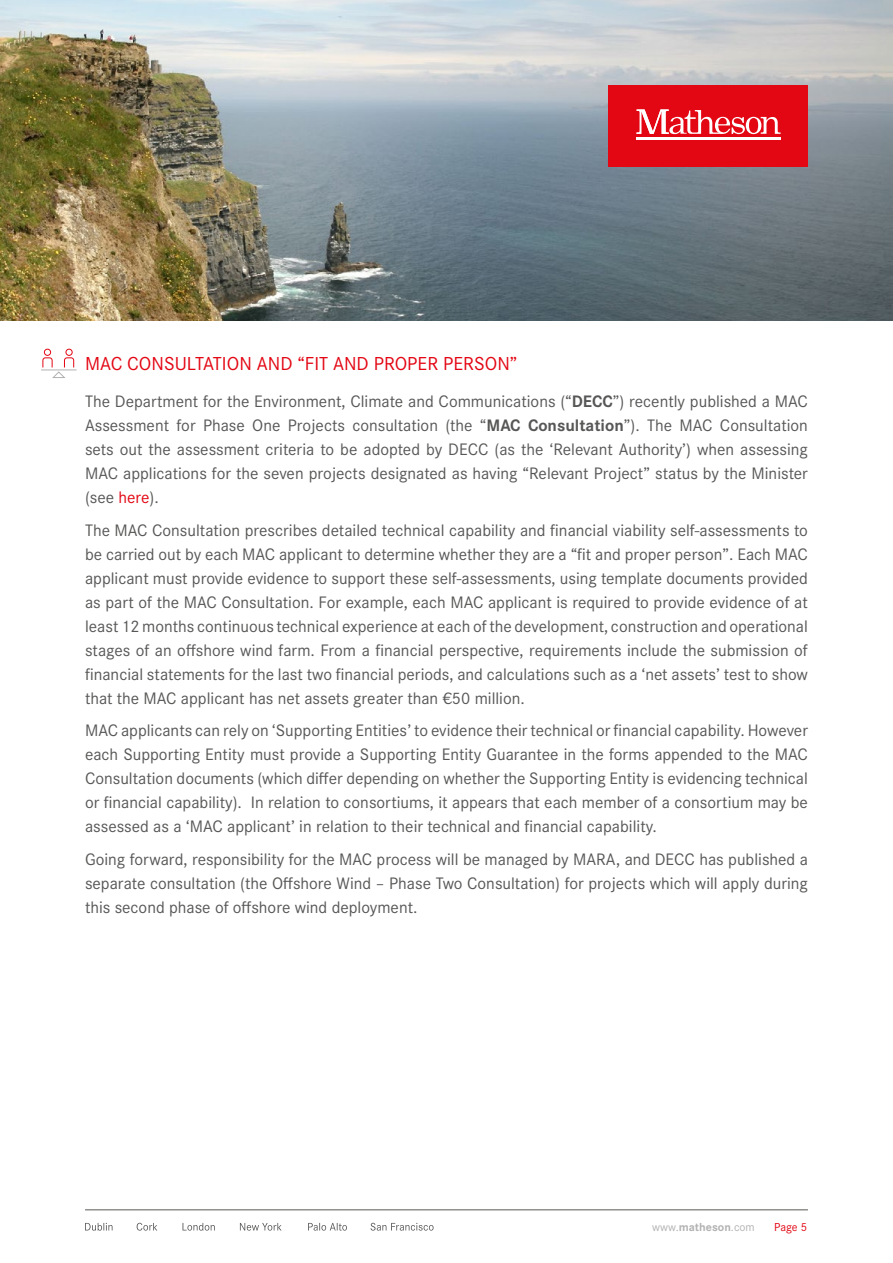
<style>
.page{position:relative;width:893px;height:1263px;background:#fff}
.page>*{position:absolute;margin:0;border:0;box-sizing:border-box;transform-origin:0 0}
.Body_1{font:19.5px "Corporate S Pro";color:#e30613}
.Body_1-2{font:17.25px/24px "Corporate S Pro";color:#575756;text-align:justify}
.t1{font:12px "Corporate S Pro";color:#b3b2b2}
.t2{font:12px "Corporate S Pro";color:#e30613}
.s1{font-weight:700}
.s2{color:#e30613}
</style>
<div class="page">
<hr style="left:85px;top:1209px;width:723px;height:1px;background:#575756">
<svg style="left:85px;top:1223px;width:349px;height:7px"></svg>
<img style="left:0;top:0;width:893px;height:320px">
<div style="left:608px;top:85px;width:200px;height:82px;background:#e30613"></div>
<hr style="left:636px;top:138px;width:145px;height:2px;background:#fff">
<svg style="left:636px;top:109px;width:145px;height:25px"></svg>
<svg style="left:41px;top:348px;width:36px;height:30px"></svg>
<p class="Body_1" style="left:85px;top:350px;width:434px">MAC CONSULTATION AND “FIT AND PROPER PERSON”</p>
<p class="Body_1-2" style="left:85px;top:388px;width:724px">The Department for the Environment, Climate and Communications (“<span class="s1">DECC</span>”) recently published a MAC Assessment for Phase One Projects consultation (the “<span class="s1">MAC Consultation</span>”). The MAC Consultation sets out the assessment criteria to be adopted by DECC (as the ‘Relevant Authority’) when assessing MAC applications for the seven projects designated as having “Relevant Project” status by the Minister (see <span class="s2">here</span>).</p>
<p class="Body_1-2" style="left:85px;top:517px;width:724px">The MAC Consultation prescribes detailed technical capability and financial viability self-assessments to be carried out by each MAC applicant to determine whether they are a “fit and proper person”. Each MAC applicant must provide evidence to support these self-assessments, using template documents provided as part of the MAC Consultation. For example, each MAC applicant is required to provide evidence of at least 12 months continuous technical experience at each of the development, construction and operational stages of an offshore wind farm. From a financial perspective, requirements include the submission of financial statements for the last two financial periods, and calculations such as a ‘net assets’ test to show that the MAC applicant has net assets greater than €50 million.</p>
<p class="Body_1-2" style="left:85px;top:717px;width:724px">MAC applicants can rely on ‘Supporting Entities’ to evidence their technical or financial capability. However each Supporting Entity must provide a Supporting Entity Guarantee in the forms appended to the MAC Consultation documents (which differ depending on whether the Supporting Entity is evidencing technical or financial capability). In relation to consortiums, it appears that each member of a consortium may be assessed as a ‘MAC applicant’ in relation to their technical and financial capability.</p>
<p class="Body_1-2" style="left:85px;top:846px;width:724px">Going forward, responsibility for the MAC process will be managed by MARA, and DECC has published a separate consultation (the Offshore Wind – Phase Two Consultation) for projects which will apply during this second phase of offshore wind deployment.</p>
<p class="t1" style="left:652px;top:1218px;width:104px">www.<span class="s1">matheson</span>.com</p>
<p class="t2" style="left:774px;top:1218px;width:34px">Page 5</p>
</div>
